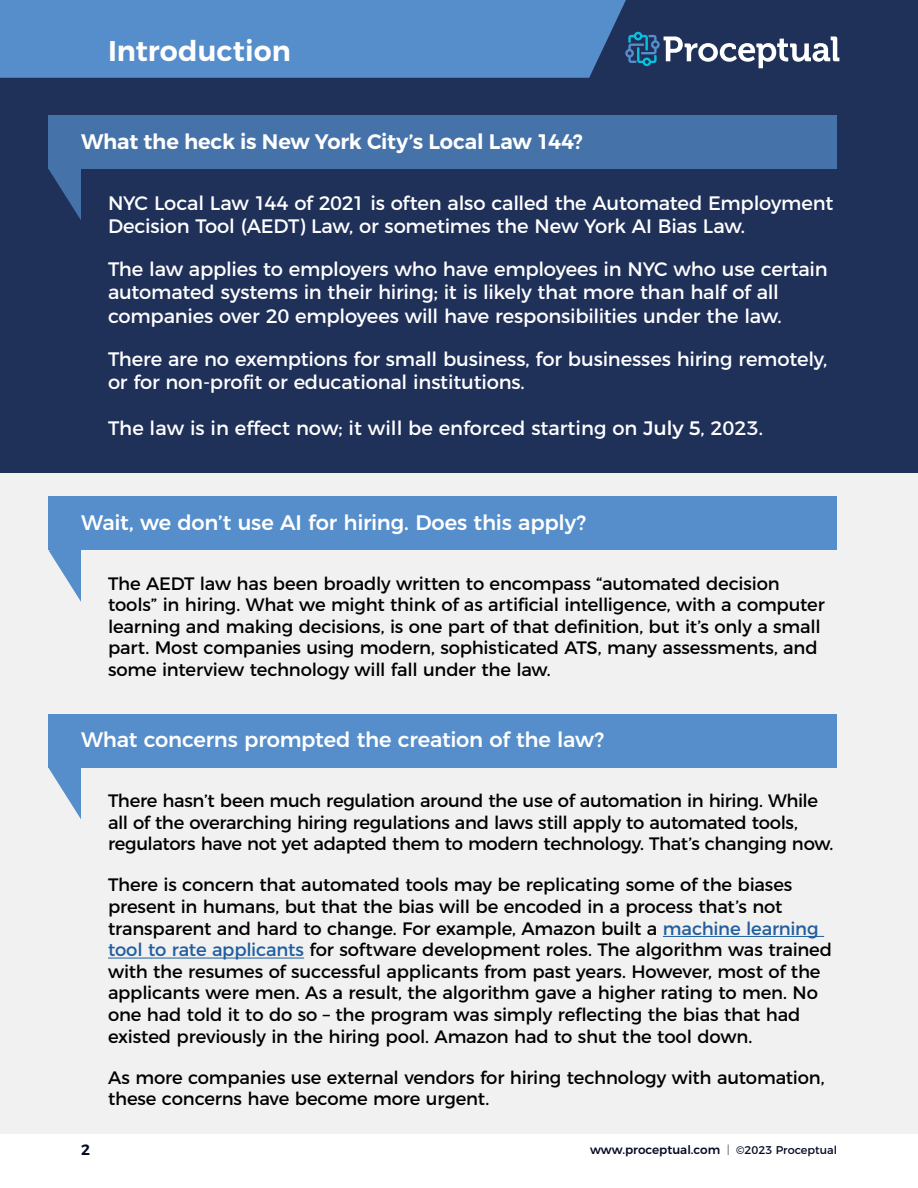
<style>
.page{position:relative;width:918px;height:1188px;background:#fff}
.page>*{position:absolute;margin:0;border:0;box-sizing:border-box;transform-origin:0 0}
.t1{font:600 28.5px "Montserrat";color:#fff}
.t2{font:500 21px "Montserrat";letter-spacing:-.01em;color:#fff}
.t3{font:600 21px "Montserrat";letter-spacing:-.01em;color:#fff}
.t4{font:19.5px/23.4px "Montserrat";letter-spacing:-.01em;color:#fff}
.t5{font:18px/21.6px "Montserrat";letter-spacing:-.015em;color:#000}
.t6{font:600 15px "Montserrat";color:#060b25}
.t7{font:500 12px "Montserrat";color:#060b25}
.s1{font-weight:600}
.s2{color:#215e9e}
.s3{font-weight:200;font-size:15px}
.s4{font-weight:400;font-size:11.25px}
</style>
<div class="page">
<div style="left:0;top:460px;width:918px;height:674px;background:#f1f1f1"></div>
<div style="left:0;top:0;width:918px;height:472px;background:#1f3059"></div>
<div style="left:49px;top:115px;width:788px;height:54px;background:#4572a9"></div>
<svg style="left:49px;top:169px;width:32px;height:51px"></svg>
<div style="left:49px;top:496px;width:788px;height:54px;background:#558ecb"></div>
<svg style="left:49px;top:550px;width:32px;height:52px"></svg>
<div style="left:49px;top:714px;width:788px;height:54px;background:#558ecb"></div>
<svg style="left:49px;top:768px;width:32px;height:51px"></svg>
<hr style="left:663px;top:936px;width:161px;height:1px;background:#215e9e">
<hr style="left:108px;top:958px;width:196px;height:1px;background:#215e9e">
<svg style="left:626px;top:32px;width:213px;height:36px"></svg>
<div style="left:0;top:0;width:626px;height:78px;background:#558ecb"></div>
<h1 class="t1" style="left:108px;top:33px;width:184px">Introduction</h1>
<p class="t3" style="left:81px;top:128px;width:503px">What the heck is New York City’s Local Law 144?</p>
<p class="t4" style="left:108px;top:189px;width:727px">NYC Local Law 144 of 2021 is often also called the Automated Employment<br>Decision Tool (AEDT) Law, or sometimes the New York AI Bias Law.</p>
<p class="t4" style="left:108px;top:256px;width:721px">The law applies to employers who have employees in NYC who use certain automated systems in their hiring; it is likely that more than half of all companies over 20 employees will have responsibilities under the law.</p>
<p class="t4" style="left:108px;top:346px;width:721px">There are no exemptions for small business, for businesses hiring remotely, or for non-profit or educational institutions.</p>
<p class="t4" style="left:108px;top:415px;width:656px">The law is in effect now; it will be enforced starting on <span class="s1">July 5</span>, 2023.</p>
<p class="t2" style="left:81px;top:505px;width:507px">Wait, we don’t use AI for hiring. Does this apply?</p>
<p class="t5" style="left:108px;top:571px;width:718px">The AEDT law has been broadly written to encompass “automated decision tools” in hiring. What we might think of as artificial intelligence, with a computer learning and making decisions, is one part of that definition, but it’s only a small part. Most companies using modern, sophisticated ATS, many assessments, and some interview technology will fall under the law.</p>
<p class="t2" style="left:81px;top:723px;width:525px">What concerns prompted the creation of the law?</p>
<p class="t5" style="left:108px;top:788px;width:727px">There hasn’t been much regulation around the use of automation in hiring. While all of the overarching hiring regulations and laws still apply to automated tools, regulators have not yet adapted them to modern technology. That’s changing now.</p>
<p class="t5" style="left:108px;top:873px;width:726px">There is concern that automated tools may be replicating some of the biases present in humans, but that the bias will be encoded in a process that’s not transparent and hard to change. For example, Amazon built a <span class="s2">machine learning tool to rate applicants</span> for software development roles. The algorithm was trained with the resumes of successful applicants from past years. However, most of the applicants were men. As a result, the algorithm gave a higher rating to men. No one had told it to do so – the program was simply reflecting the bias that had existed previously in the hiring pool. Amazon had to shut the tool down.</p>
<p class="t5" style="left:108px;top:1065px;width:718px">As more companies use external vendors for hiring technology with automation, these concerns have become more urgent.</p>
<p class="t6" style="left:81px;top:1141px;width:10px">2</p>
<p class="t7" style="left:590px;top:1140px;width:248px">www.proceptual.com <span class="s3">I</span> <span class="s4">©2023 Proceptual</span></p>
</div>
